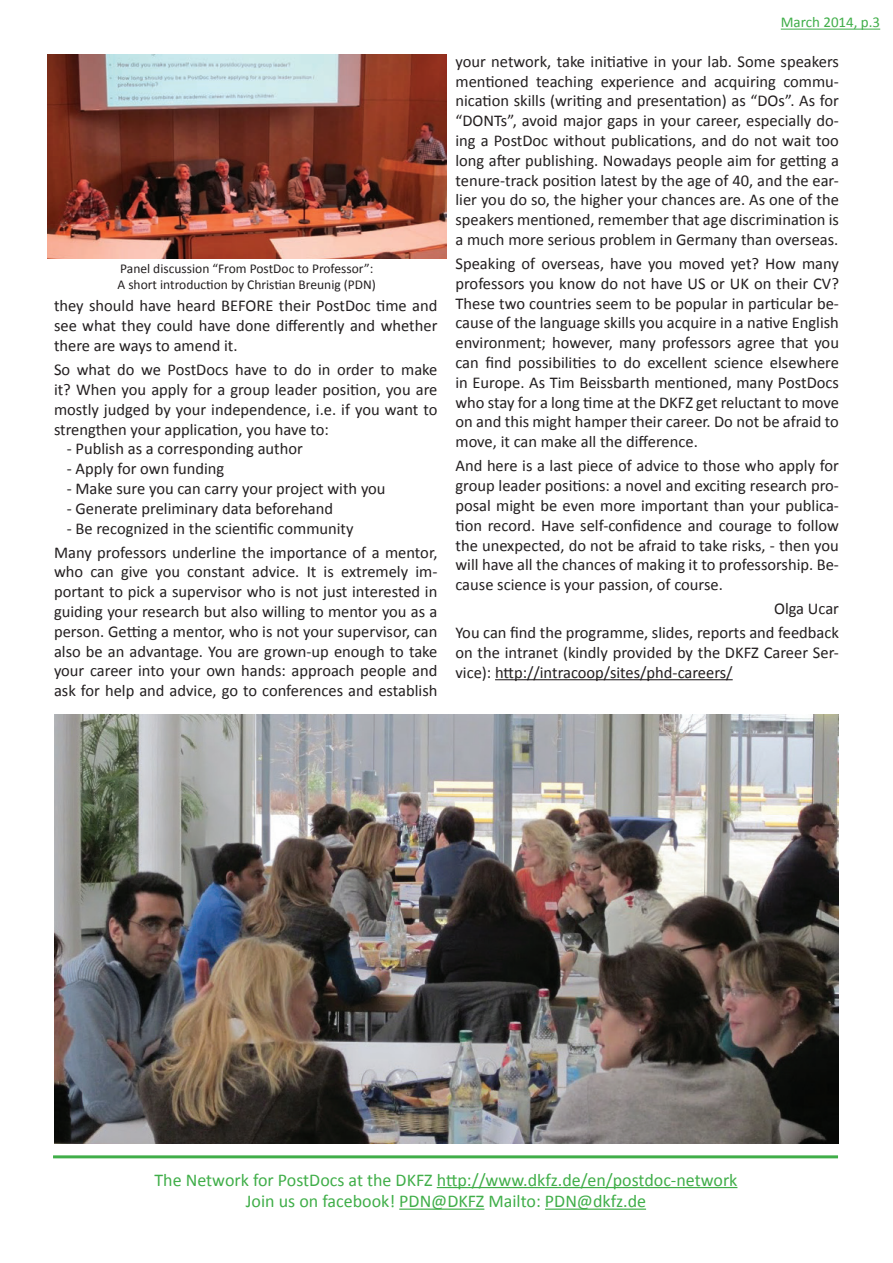
<style>
.page{position:relative;width:893px;height:1263px;background:#fff}
.page>*{position:absolute;margin:0;border:0;box-sizing:border-box;transform-origin:0 0}
.t1{font:18px/21.6px "Calibri";color:#40ae49;text-align:center}
.t2{font:16.5px/19.8px "Calibri";color:#231f20;text-align:justify}
.t3{font:15px "Calibri";color:#40ae49}
.t4{font:13.5px/16.2px "Calibri";color:#231f20}
</style>
<div class="page">
<hr style="left:437px;top:1187px;width:300px;height:1px;background:#40ae49">
<hr style="left:399px;top:1208px;width:85px;height:2px;background:#40ae49">
<hr style="left:545px;top:1208px;width:101px;height:2px;background:#40ae49">
<hr style="left:53px;top:1155px;width:785px;height:3px;background:#40ae49">
<hr style="left:781px;top:29px;width:99px;height:1px;background:#40ae49">
<hr style="left:495px;top:679px;width:238px;height:1px;background:#231f20">
<img style="left:54px;top:714px;width:785px;height:430px">
<img style="left:47px;top:54px;width:399px;height:205px">
<p class="t4" style="left:118px;top:261px;width:260px">Panel discussion “From PostDoc to Professor”:<br>A short introduction by Christian Breunig (PDN)</p>
<p class="t2" style="left:54px;top:296px;width:385px">they should have heard BEFORE their PostDoc time and see what they could have done differently and whether there are ways to amend it.</p>
<p class="t2" style="left:54px;top:360px;width:385px">So what do we PostDocs have to do in order to make it? When you apply for a group leader position, you are mostly judged by your independence, i.e. if you want to strengthen your application, you have to:</p>
<p class="t2" style="left:67px;top:439px;width:238px">- Publish as a corresponding author</p>
<p class="t2" style="left:67px;top:459px;width:159px">- Apply for own funding</p>
<p class="t2" style="left:67px;top:479px;width:320px">- Make sure you can carry your project with you</p>
<p class="t2" style="left:67px;top:498px;width:268px">- Generate preliminary data beforehand</p>
<p class="t2" style="left:54px;top:516px;width:385px;line-height:24px;text-indent:13px">- Be recognized in the scientific community<br>Many professors underline the importance of a mentor,</p>
<p class="t2" style="left:54px;top:562px;width:385px">who can give you constant advice. It is extremely im&shy;portant to pick a supervisor who is not just interested in guiding your research but also willing to mentor you as a person. Getting a mentor, who is not your supervisor, can also be an advantage. You are grown-up enough to take your career into your own hands: approach people and ask for help and advice, go to conferences and establish</p>
<p class="t3" style="left:781px;top:13px;width:101px">March 2014, p.3</p>
<p class="t2" style="left:455px;top:51px;width:385px">your network, take initiative in your lab. Some speakers mentioned teaching experience and acquiring commu&shy;nication skills (writing and presentation) as “DOs”. As for “DONTs”, avoid major gaps in your career, especially do&shy;ing a PostDoc without publications, and do not wait too long after publishing. Nowadays people aim for getting a tenure-track position latest by the age of 40, and the ear&shy;lier you do so, the higher your chances are. As one of the speakers mentioned, remember that age discrimination is a much more serious problem in Germany than overseas.</p>
<p class="t2" style="left:455px;top:254px;width:385px">Speaking of overseas, have you moved yet? How many professors you know do not have US or UK on their CV?<br>These two countries seem to be popular in particular be&shy;cause of the language skills you acquire in a native English environment; however, many professors agree that you can find possibilities to do excellent science elsewhere in Europe. As Tim Beissbarth mentioned, many PostDocs who stay for a long time at the DKFZ get reluctant to move on and this might hamper their career. Do not be afraid to move, it can make all the difference.</p>
<p class="t2" style="left:455px;top:456px;width:385px">And here is a last piece of advice to those who apply for group leader positions: a novel and exciting research pro&shy;posal might be even more important than your publica&shy;tion record. Have self-confidence and courage to follow the unexpected, do not be afraid to take risks, - then you will have all the chances of making it to professorship. Be&shy;cause science is your passion, of course.</p>
<p class="t2" style="left:455px;top:597px;width:385px;line-height:24px;text-align:right">Olga Ucar<br>You can find the programme, slides, reports and feedback</p>
<p class="t2" style="left:455px;top:643px;width:385px">on the intranet (kindly provided by the DKFZ Career Ser&shy;vice): http://intracoop/sites/phd-careers/</p>
<p class="t1" style="left:155px;top:1169px;width:584px">The Network for PostDocs at the DKFZ http://www.dkfz.de/en/postdoc-network<br>Join us on facebook! PDN@DKFZ Mailto: PDN@dkfz.de</p>
</div>
